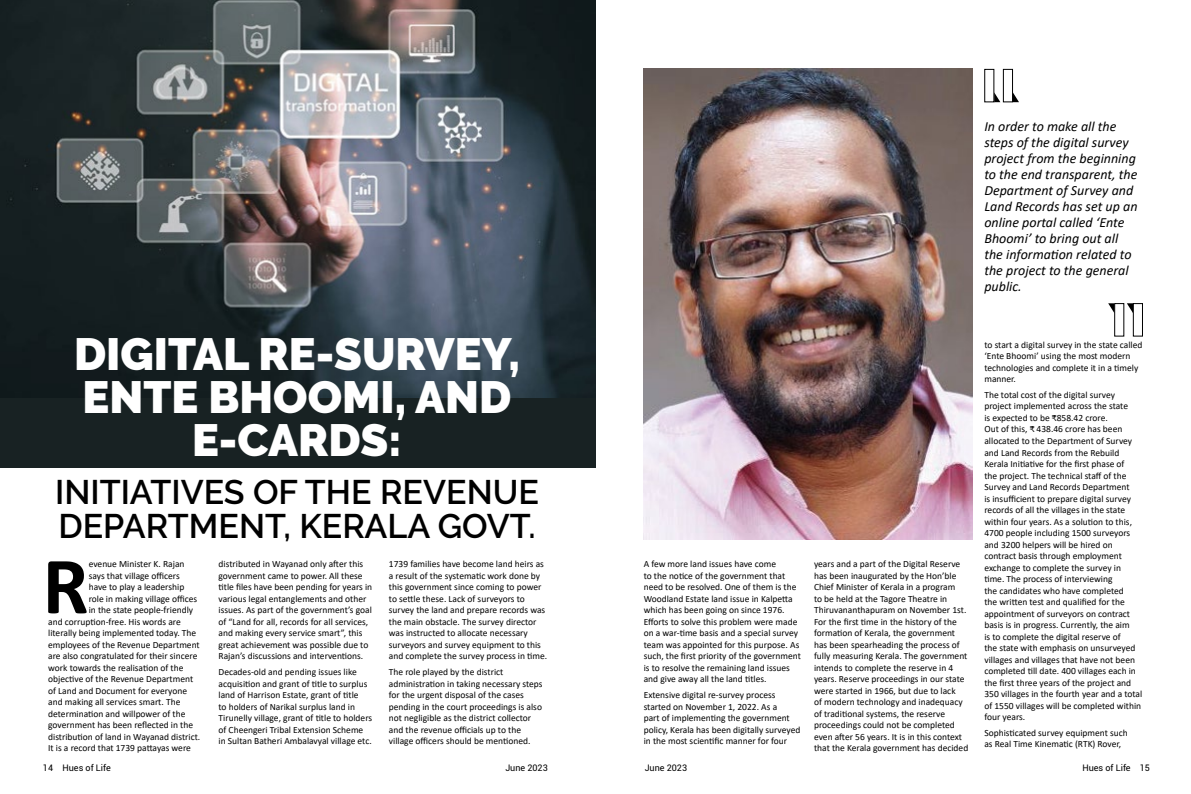
<style>
.page{position:relative;width:1191px;height:794px;background:#fff}
.page>*{position:absolute;margin:0;border:0;box-sizing:border-box;transform-origin:0 0}
.t1{font:700 82px "Calibri";color:#000}
.t2{font:900 45px/43px "Raleway";color:#fff;text-align:center}
.t3{font:600 34px/34px "Raleway";color:#000}
.t4{font:italic 14px/16px "Calibri";color:#000}
.t5{font:9.5px/11.5px "Calibri";color:#000}
.t6{font:9px "Roboto";color:#000}
</style>
<div class="page">
<div style="left:0;top:330px;width:595px;height:138px;background:#182223"></div>
<img style="left:643px;top:69px;width:329px;height:471px">
<img style="left:0;top:0;width:595px;height:397px">
<div style="left:984px;top:69px;width:10px;height:33px;border:1px solid #000"></div>
<svg style="left:994px;top:92px;width:6px;height:10px"></svg>
<div style="left:1003px;top:69px;width:9px;height:33px;border:1px solid #000"></div>
<svg style="left:1012px;top:92px;width:7px;height:10px"></svg>
<div style="left:1133px;top:303px;width:9px;height:33px;border:1px solid #000"></div>
<svg style="left:1127px;top:303px;width:6px;height:10px"></svg>
<div style="left:1114px;top:303px;width:10px;height:33px;border:1px solid #000"></div>
<svg style="left:1108px;top:303px;width:6px;height:10px"></svg>
<h2 class="t2" style="left:74px;top:333px;width:447px">DIGITAL RE-SURVEY,<br>ENTE BHOOMI, AND<br>E-CARDS:</h2>
<h3 class="t3" style="left:55px;top:475px;width:485px">INITIATIVES OF THE REVENUE<br>DEPARTMENT, KERALA GOVT.</h3>
<h1 class="t1" style="left:43px;top:528px;width:48px">R</h1>
<p class="t5" style="left:89px;top:558px;width:97px">evenue Minister K. Rajan</p>
<p class="t5" style="left:218px;top:558px;width:155px">distributed in Wayanad only after this government came to power. All these title files have been pending for years in various legal entanglements and other issues. As part of the government’s goal of “Land for all, records for all services, and making every service smart”, this great achievement was possible due to Rajan’s discussions and interventions.</p>
<p class="t5" style="left:218px;top:666px;width:155px">Decades-old and pending issues like acquisition and grant of title to surplus land of Harrison Estate, grant of title<br>to holders of Narikal surplus land in Tirunelly village, grant of title to holders of Cheengeri Tribal Extension Scheme in Sultan Batheri Ambalavyal village etc.</p>
<p class="t5" style="left:389px;top:558px;width:160px">1739 families have become land heirs as a result of the systematic work done by this government since coming to power to settle these. Lack of surveyors to survey the land and prepare records was the main obstacle. The survey director was instructed to allocate necessary surveyors and survey equipment to this and complete the survey process in time.</p>
<p class="t5" style="left:389px;top:666px;width:155px">The role played by the district administration in taking necessary steps for the urgent disposal of the cases pending in the court proceedings is also not negligible as the district collector and the revenue officials up to the village officers should be mentioned.</p>
<p class="t5" style="left:89px;top:569px;width:93px">says that village officers</p>
<p class="t5" style="left:89px;top:581px;width:97px">have to play a leadership</p>
<p class="t5" style="left:89px;top:592px;width:110px">role in making village offices</p>
<p class="t5" style="left:89px;top:604px;width:106px">in the state people-friendly</p>
<p class="t5" style="left:48px;top:615px;width:134px">and corruption-free. His words are</p>
<p class="t5" style="left:48px;top:627px;width:150px">literally being implemented today. The</p>
<p class="t5" style="left:48px;top:638px;width:153px">employees of the Revenue Department</p>
<p class="t5" style="left:48px;top:650px;width:151px">are also congratulated for their sincere</p>
<p class="t5" style="left:48px;top:661px;width:137px">work towards the realisation of the</p>
<p class="t5" style="left:48px;top:673px;width:146px">objective of the Revenue Department</p>
<p class="t5" style="left:48px;top:684px;width:140px">of Land and Document for everyone</p>
<p class="t5" style="left:48px;top:696px;width:134px">and making all services smart. The</p>
<p class="t5" style="left:48px;top:707px;width:139px">determination and willpower of the</p>
<p class="t5" style="left:48px;top:719px;width:146px">government has been reflected in the</p>
<p class="t5" style="left:48px;top:730px;width:154px">distribution of land in Wayanad district.</p>
<p class="t5" style="left:48px;top:742px;width:144px">It is a record that 1739 pattayas were</p>
<p class="t4" style="left:984px;top:117px;width:155px">In order to make all the steps of the digital survey project from the beginning to the end transparent, the<br>Department of Survey and<br>Land Records has set up an online portal called ‘Ente<br>Bhoomi’ to bring out all the information related to the project to the general public.</p>
<p class="t5" style="left:643px;top:558px;width:159px">A few more land issues have come<br>to the notice of the government that need to be resolved. One of them is the Woodland Estate land issue in Kalpetta which has been going on since 1976.<br>Efforts to solve this problem were made on a war-time basis and a special survey team was appointed for this purpose. As such, the first priority of the government is to resolve the remaining land issues and give away all the land titles.</p>
<p class="t5" style="left:643px;top:689px;width:158px">Extensive digital re-survey process started on November 1, 2022. As a<br>part of implementing the government policy, Kerala has been digitally surveyed in the most scientific manner for four</p>
<p class="t5" style="left:814px;top:558px;width:156px">years and a part of the Digital Reserve has been inaugurated by the Hon’ble Chief Minister of Kerala in a program<br>to be held at the Tagore Theatre in Thiruvananthapuram on November 1st.<br>For the first time in the history of the formation of Kerala, the government has been spearheading the process of fully measuring Kerala. The government intends to complete the reserve in 4 years. Reserve proceedings in our state were started in 1966, but due to lack<br>of modern technology and inadequacy of traditional systems, the reserve proceedings could not be completed even after 56 years. It is in this context that the Kerala government has decided</p>
<p class="t5" style="left:984px;top:338px;width:160px">to start a digital survey in the state called ‘Ente Bhoomi’ using the most modern technologies and complete it in a timely manner.</p>
<p class="t5" style="left:984px;top:389px;width:159px">The total cost of the digital survey project implemented across the state<br>is expected to be ₹858.42 crore.<br>Out of this, ₹ 438.46 crore has been allocated to the Department of Survey and Land Records from the Rebuild Kerala Initiative for the first phase of<br>the project. The technical staff of the Survey and Land Records Department<br>is insufficient to prepare digital survey records of all the villages in the state within four years. As a solution to this, 4700 people including 1500 surveyors and 3200 helpers will be hired on contract basis through employment exchange to complete the survey in time. The process of interviewing<br>the candidates who have completed<br>the written test and qualified for the appointment of surveyors on contract basis is in progress. Currently, the aim<br>is to complete the digital reserve of<br>the state with emphasis on unsurveyed villages and villages that have not been completed till date. 400 villages each in the first three years of the project and 350 villages in the fourth year and a total of 1550 villages will be completed within four years.</p>
<p class="t5" style="left:984px;top:727px;width:145px">Sophisticated survey equipment such as Real Time Kinematic (RTK) Rover,</p>
<p class="t6" style="left:43px;top:761px;width:69px">14 Hues of Life</p>
<p class="t6" style="left:505px;top:761px;width:44px">June 2023</p>
<p class="t6" style="left:644px;top:761px;width:44px">June 2023</p>
<p class="t6" style="left:1082px;top:761px;width:69px">Hues of Life 15</p>
</div>
